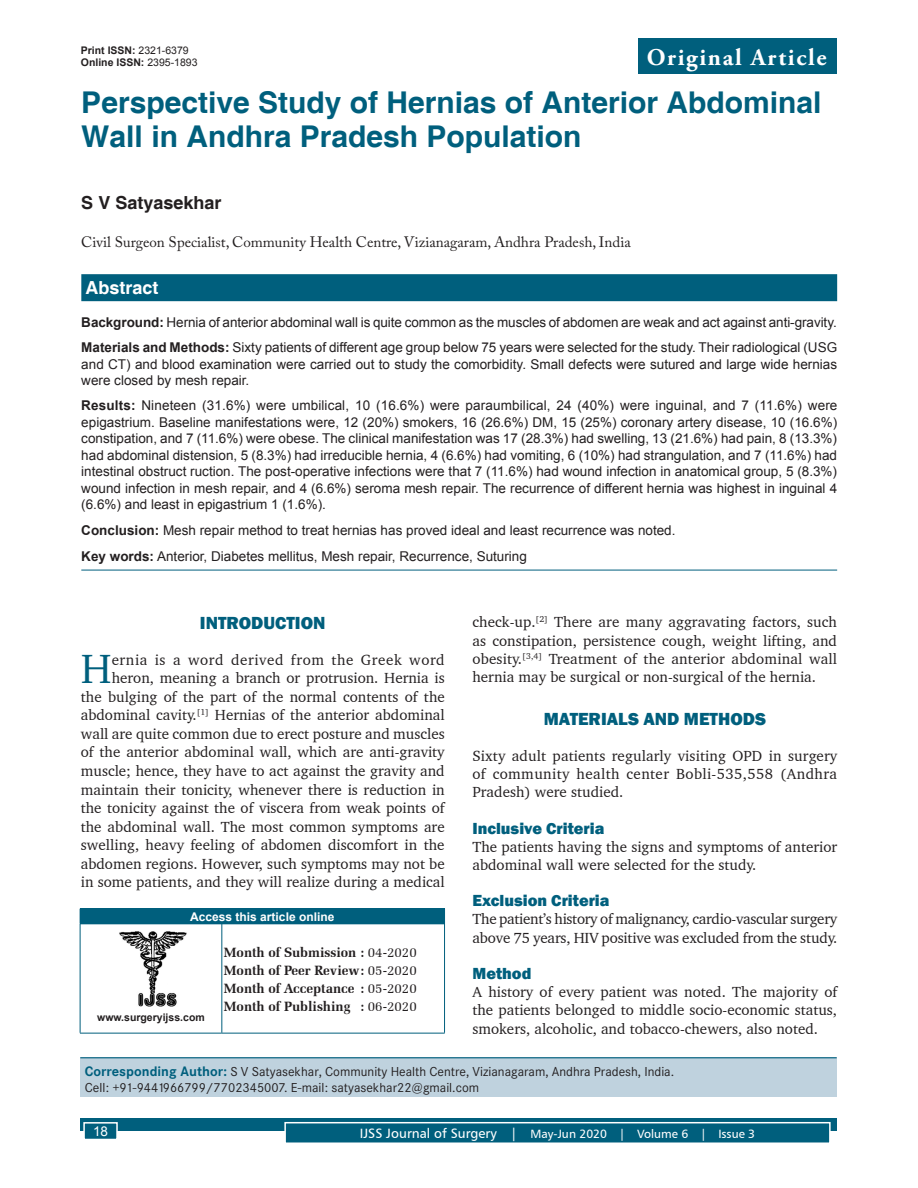
<style>
.page{position:relative;width:918px;height:1188px;background:#fff}
.page>*{position:absolute;margin:0;border:0;box-sizing:border-box;transform-origin:0 0}
.TX_First_Para{font:41.85px "Charter BT";color:#005f7d}
.AT{font:700 30px/33.8px "Helvetica";color:#005f7d}
.AH{font:700 24px "Adobe Garamond Pro";letter-spacing:.07em;color:#fff}
.t1{font:800 18px "Franklin Gothic";color:#005f7d}
.AU{font:700 18px "Helvetica";color:#231f20}
.ABSH{font:700 18px "Helvetica";color:#fff}
.t2{font:800 16.5px "Franklin Gothic";color:#005f7d}
.TX_First_Para-2{font:15px/18.6px "Charter BT";color:#231f20;text-align:justify}
.TX{font:15px/18.1px "Charter BT";color:#231f20;text-align:justify}
.TX-2{font:15px/18.1px "Charter BT";letter-spacing:-.02em;color:#231f20}
.AFF{font:15px "Adobe Caslon Pro";color:#231f20}
.ABS{font:13.5px/16.5px "Arial";color:#231f20;text-align:justify}
.HIS{font:700 13.5px/18px "Zapf Elliptical 711 BT";color:#231f20;text-align:justify}
.KWD{font:13.5px "Arial";color:#231f20}
.t3{font:13.5px "Arial";color:#fff}
.ADD{font:12.75px/15.3px "Corporate SBQ";color:#231f20}
.t4{font:12px "Humanist 777 BT Roman B";color:#fff}
.AAO{font:700 12px "Arial";color:#fff}
.DOI{font:700 10.5px "Arial";color:#231f20}
.Web{font:700 10.5px "Arial";color:#231f20}
.s1{font-weight:400}
.s2{font-weight:700}
.s3{font-weight:700;font-size:13.5px;color:#005f7d}
.s4{font-size:13.5px}
</style>
<div class="page">
<div style="left:81px;top:1119px;width:756px;height:12px;background:#005f7d"></div>
<div style="left:285px;top:1123px;width:545px;height:20px;background:#005f7d"></div>
<div style="left:284px;top:1122px;width:547px;height:22px;border:2px solid #fff"></div>
<div style="left:84px;top:1123px;width:33px;height:16px;background:#005f7d"></div>
<div style="left:83px;top:1122px;width:35px;height:18px;border:2px solid #fff"></div>
<div style="left:81px;top:274px;width:756px;height:27px;background:#005f7d"></div>
<hr style="left:81px;top:570px;width:756px;height:1px;background:#005f7d">
<div style="left:638px;top:38px;width:199px;height:36px;background:#005f7d"></div>
<div style="left:80px;top:1057px;width:757px;height:39px;background:#bfd2de"></div>
<hr style="left:80px;top:1057px;width:757px;height:1px;background:#005f7d">
<img style="left:119px;top:931px;width:68px;height:76px">
<div style="left:80px;top:909px;width:365px;height:15px;background:#005f7d"></div>
<hr style="left:80px;top:924px;width:142px;height:1px;background:#005f7d">
<hr style="left:222px;top:924px;width:223px;height:1px;background:#005f7d">
<hr style="left:80px;top:924px;width:1px;height:109px;background:#005f7d">
<hr style="left:222px;top:924px;width:1px;height:109px;background:#005f7d">
<hr style="left:444px;top:924px;width:1px;height:109px;background:#005f7d">
<hr style="left:222px;top:1033px;width:223px;height:1px;background:#005f7d">
<hr style="left:80px;top:1033px;width:142px;height:1px;background:#005f7d">
<p class="DOI" style="left:81px;top:43px;width:109px">Print ISSN: <span class="s1">2321-6379</span></p>
<p class="DOI" style="left:81px;top:56px;width:118px">Online ISSN: <span class="s1">2395-1893</span></p>
<p class="AH" style="left:647px;top:43px;width:181px">Original Article</p>
<p class="AT" style="left:81px;top:87px;width:742px">Perspective Study of Hernias of Anterior Abdominal<br>Wall in Andhra Pradesh Population</p>
<p class="AU" style="left:81px;top:192px;width:142px">S V Satyasekhar</p>
<p class="AFF" style="left:81px;top:233px;width:551px">Civil Surgeon Specialist, Community Health Centre, Vizianagaram, Andhra Pradesh, India</p>
<p class="ABSH" style="left:86px;top:276px;width:75px">Abstract</p>
<p class="ABS" style="left:81px;top:314px;width:757px"><span class="s2">Background:</span> Hernia of anterior abdominal wall is quite common as the muscles of abdomen are weak and act against anti-gravity.</p>
<p class="ABS" style="left:81px;top:339px;width:757px"><span class="s2">Materials and Methods:</span> Sixty patients of different age group below 75 years were selected for the study. Their radiological (USG and CT) and blood examination were carried out to study the comorbidity. Small defects were sutured and large wide hernias were closed by mesh repair.</p>
<p class="ABS" style="left:81px;top:398px;width:758px"><span class="s2">Results:</span> Nineteen (31.6%) were umbilical, 10 (16.6%) were paraumbilical, 24 (40%) were inguinal, and 7 (11.6%) were epigastrium. Baseline manifestations were, 12 (20%) smokers, 16 (26.6%) DM, 15 (25%) coronary artery disease, 10 (16.6%) constipation, and 7 (11.6%) were obese. The clinical manifestation was 17 (28.3%) had swelling, 13 (21.6%) had pain, 8 (13.3%) had abdominal distension, 5 (8.3%) had irreducible hernia, 4 (6.6%) had vomiting, 6 (10%) had strangulation, and 7 (11.6%) had intestinal obstruct ruction. The post-operative infections were that 7 (11.6%) had wound infection in anatomical group, 5 (8.3%) wound infection in mesh repair, and 4 (6.6%) seroma mesh repair. The recurrence of different hernia was highest in inguinal 4 (6.6%) and least in epigastrium 1 (1.6%).</p>
<p class="ABS" style="left:81px;top:522px;width:596px"><span class="s2">Conclusion:</span> Mesh repair method to treat hernias has proved ideal and least recurrence was noted.</p>
<p class="KWD" style="left:81px;top:548px;width:447px"><span class="s2">Key words:</span> Anterior, Diabetes mellitus, Mesh repair, Recurrence, Suturing</p>
<h1 class="t1" style="left:200px;top:611px;width:127px">INTRODUCTION</h1>
<p class="TX_First_Para-2" style="left:81px;top:650px;width:366px;text-align:right">ernia is a word derived from the Greek word heron, meaning a branch or protrusion. Hernia is<br>the bulging of the part of the normal contents of the abdominal cavity.<sup>[1]</sup> Hernias of the anterior abdominal wall are quite common due to erect posture and muscles of the anterior abdominal wall, which are anti-gravity muscle; hence, they have to act against the gravity and maintain their tonicity, whenever there is reduction in the tonicity against the of viscera from weak points of the abdominal wall. The most common symptoms are swelling, heavy feeling of abdomen discomfort in the abdomen regions. However, such symptoms may not be in some patients, and they will realize during a medical</p>
<p class="TX_First_Para" style="left:81px;top:643px;width:32px">H</p>
<p class="AAO" style="left:190px;top:908px;width:146px">Access this article online</p>
<p class="Web" style="left:97px;top:1010px;width:109px">www.surgeryijss.com</p>
<p class="HIS" style="left:224px;top:943px;width:194px">Month of Submission : <span class="s1">04-2020<br></span>Month of Peer Review: <span class="s1">05-2020<br></span>Month of Acceptance : <span class="s1">05-2020<br></span>Month of Publishing : <span class="s1">06-2020</span></p>
<p class="TX_First_Para-2" style="left:472px;top:613px;width:366px;line-height:18.1px">check-up.<sup>[2]</sup> There are many aggravating factors, such as constipation, persistence cough, weight lifting, and obesity.<sup>[3,4]</sup> Treatment of the anterior abdominal wall hernia may be surgical or non-surgical of the hernia.</p>
<h1 class="t1" style="left:544px;top:707px;width:224px">MATERIALS AND METHODS</h1>
<p class="TX" style="left:472px;top:746px;width:366px">Sixty adult patients regularly visiting OPD in surgery of community health center Bobli-535,558 (Andhra Pradesh) were studied.</p>
<h2 class="t2" style="left:472px;top:817px;width:133px">Inclusive Criteria</h2>
<p class="TX" style="left:472px;top:837px;width:366px">The patients having the signs and symptoms of anterior abdominal wall were selected for the study.</p>
<h2 class="t2" style="left:472px;top:890px;width:139px">Exclusion Criteria</h2>
<p class="TX-2" style="left:472px;top:910px;width:366px">The patient’s history of malignancy, cardio-vascular surgery above 75 years, HIV positive was excluded from the study.</p>
<h2 class="t2" style="left:472px;top:963px;width:60px">Method</h2>
<p class="TX" style="left:472px;top:983px;width:366px">A history of every patient was noted. The majority of the patients belonged to middle socio-economic status, smokers, alcoholic, and tobacco-chewers, also noted.</p>
<p class="ADD" style="left:85px;top:1064px;width:591px"><span class="s3">Corresponding Author:</span> S V Satyasekhar, Community Health Centre, Vizianagaram, Andhra Pradesh, India.<br>Cell: +91-9441966799/7702345007. E-mail: satyasekhar22@gmail.com</p>
<p class="t3" style="left:93px;top:1122px;width:17px">18</p>
<p class="t4" style="left:360px;top:1126px;width:397px"><span class="s4">IJSS Journal of Surgery |</span> May-Jun 2020 | Volume 6 | Issue 3</p>
</div>
